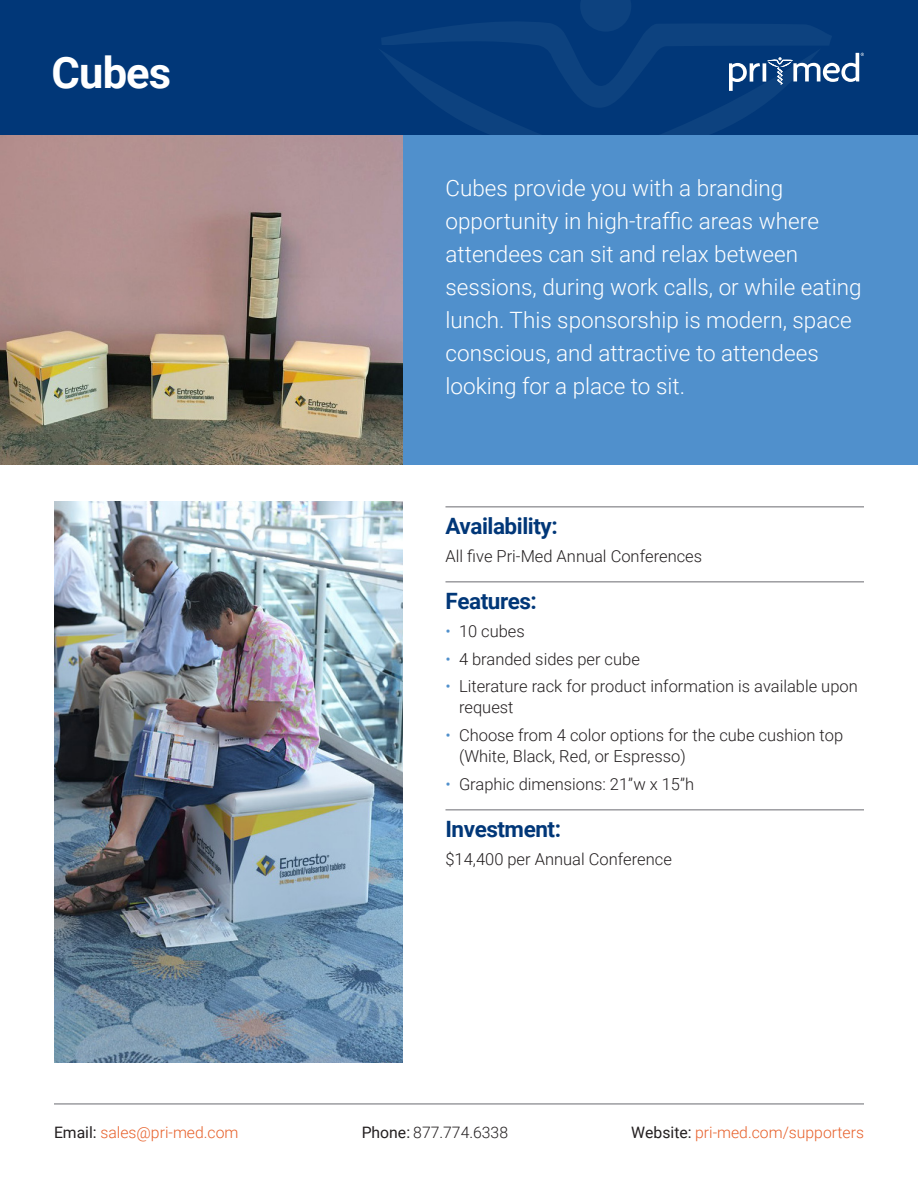
<style>
.page{position:relative;width:918px;height:1188px;background:#fff}
.page>*{position:absolute;margin:0;border:0;box-sizing:border-box;transform-origin:0 0}
.Main_Header{font:700 43.5px "Roboto";letter-spacing:-.02em;color:#fff}
.Body_-_Description{font:300 22.5px/33px "Roboto";color:#fff}
.Box_Header{font:700 22.5px "Roboto";letter-spacing:-.02em;color:#013778}
.Body{font:300 16.5px/21px "Roboto";color:#231f20}
.t1{font:300 15.75px "Roboto";color:#e7602a}
.t2{font:300 15.75px "Roboto";color:#231f20}
.s1{color:#5090cc}
.s2{font-weight:400;color:#231f20}
.s3{font-weight:400}
</style>
<div class="page">
<hr style="left:54px;top:1104px;width:810px;height:1px;background:#6a6b70">
<div style="left:0;top:0;width:918px;height:135px;background:#013778"></div>
<svg style="left:382px;top:0;width:482px;height:135px"></svg>
<div style="left:403px;top:135px;width:515px;height:329px;background:#5090cc"></div>
<hr style="left:446px;top:507px;width:418px;height:1px;background:#6a6b70">
<hr style="left:446px;top:582px;width:418px;height:1px;background:#6a6b70">
<hr style="left:446px;top:810px;width:418px;height:1px;background:#6a6b70">
<img style="left:0;top:135px;width:403px;height:329px">
<img style="left:54px;top:501px;width:349px;height:562px">
<p class="Main_Header" style="left:52px;top:42px;width:121px">Cubes</p>
<p class="Body_-_Description" style="left:446px;top:171px;width:418px">Cubes provide you with a branding opportunity in high-traffic areas where attendees can sit and relax between sessions, during work calls, or while eating lunch. This sponsorship is modern, space conscious, and attractive to attendees looking for a place to sit.</p>
<p class="Box_Header" style="left:446px;top:510px;width:114px">Availability:</p>
<p class="Body" style="left:446px;top:545px;width:258px">All five Pri-Med Annual Conferences</p>
<p class="Box_Header" style="left:446px;top:585px;width:93px">Features:</p>
<p class="Body" style="left:446px;top:620px;width:81px"><span class="s1">•</span> 10 cubes</p>
<p class="Body" style="left:446px;top:648px;width:196px"><span class="s1">•</span> 4 branded sides per cube</p>
<p class="Body" style="left:459px;top:675px;width:400px;text-indent:-14px"><span class="s1">•</span> Literature rack for product information is available upon request</p>
<p class="Body" style="left:459px;top:724px;width:386px;text-indent:-14px"><span class="s1">•</span> Choose from 4 color options for the cube cushion top (White, Black, Red, or Espresso)</p>
<p class="Body" style="left:446px;top:773px;width:250px"><span class="s1">•</span> Graphic dimensions: 21”w x 15”h</p>
<p class="Box_Header" style="left:446px;top:813px;width:117px">Investment:</p>
<p class="Body" style="left:446px;top:848px;width:228px">$14,400 per Annual Conference</p>
<p class="t1" style="left:54px;top:1122px;width:186px"><span class="s2">Email:</span> sales@pri-med.com</p>
<p class="t2" style="left:362px;top:1122px;width:148px"><span class="s3">Phone:</span> 877.774.6338</p>
<p class="t1" style="left:631px;top:1122px;width:234px"><span class="s2">Website:</span> pri-med.com/supporters</p>
</div>
